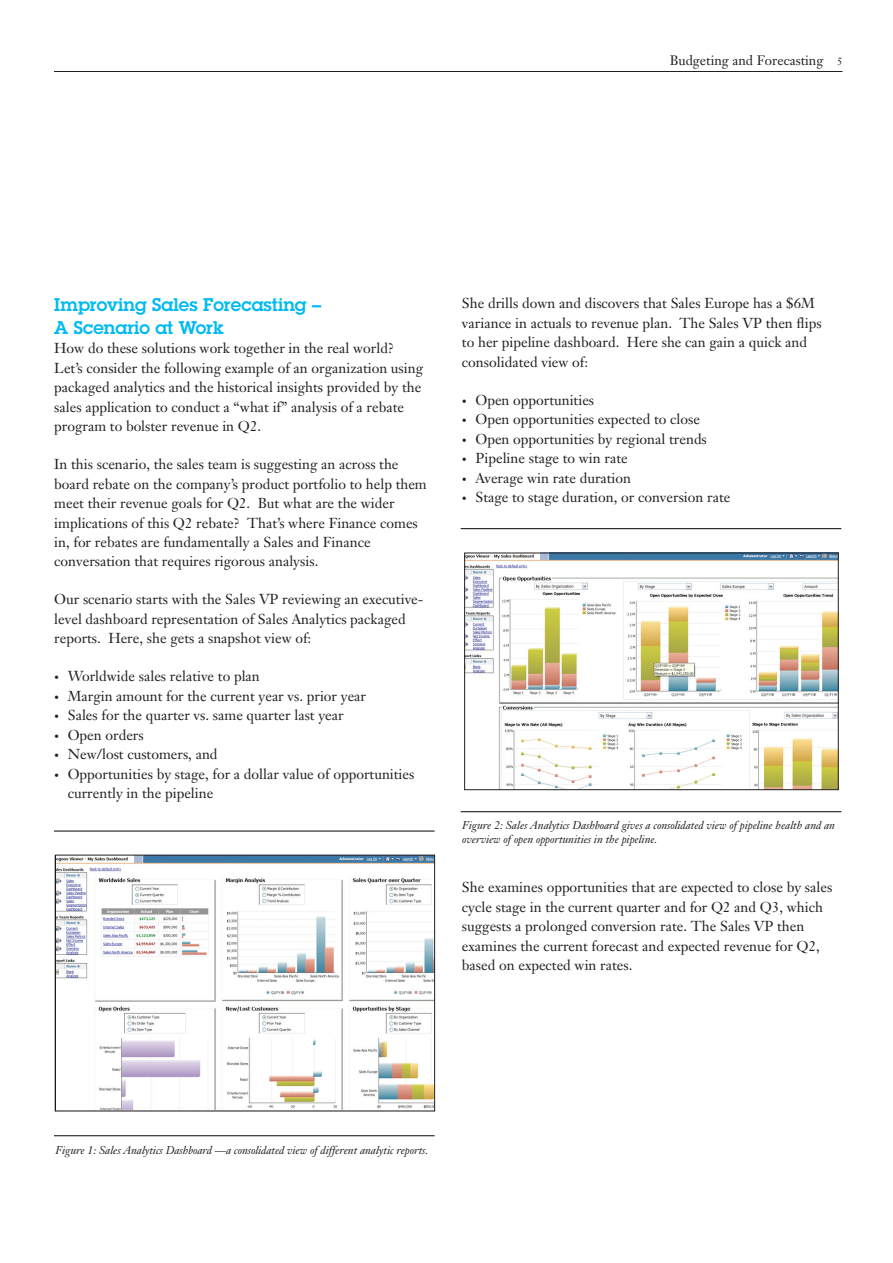
<style>
.page{position:relative;width:893px;height:1263px;background:#fff}
.page>*{position:absolute;margin:0;border:0;box-sizing:border-box;transform-origin:0 0}
.t1{font:600 18px/22.5px "Lubalin Graph";color:#00baf1}
.t2{font:14.25px/19.5px "Janson Text";color:#231f20}
.t3{font:13.5px "Janson Text";color:#231f20}
.t4{font:italic 11.25px/13.5px "Janson Text";letter-spacing:-.005em;color:#231f20}
.t5{font:10.5px "Janson Text";color:#231f20}
.s1{font-size:9.75px}
</style>
<div class="page">
<hr style="left:54px;top:71px;width:788px;height:1px;background:#231f20">
<hr style="left:54px;top:1135px;width:381px;height:1px;background:#231f20">
<hr style="left:461px;top:811px;width:380px;height:1px;background:#231f20">
<hr style="left:54px;top:830px;width:381px;height:2px;background:#231f20">
<hr style="left:461px;top:528px;width:380px;height:1px;background:#231f20">
<img style="left:57px;top:857px;width:376px;height:252px">
<div style="left:55px;top:855px;width:380px;height:256px;border:1px solid #231f20"></div>
<img style="left:466px;top:555px;width:371px;height:233px">
<div style="left:464px;top:553px;width:375px;height:237px;border:1px solid #231f20"></div>
<p class="t3" style="left:670px;top:51px;width:155px">Budgeting and Forecasting</p>
<p class="t5" style="left:837px;top:54px;width:7px">5</p>
<p class="t1" style="left:54px;top:293px;width:268px">Improving Sales Forecasting –<br>A Scenario at Work</p>
<p class="t2" style="left:54px;top:338px;width:370px">How do these solutions work together in the real world?<br>Let’s consider the following example of an organization using packaged analytics and the historical insights provided by the sales application to conduct a “what if” analysis of a rebate program to bolster revenue in Q2.</p>
<p class="t2" style="left:54px;top:454px;width:374px">In this scenario, the sales team is suggesting an across the board rebate on the company’s product portfolio to help them meet their revenue goals for Q2. But what are the wider implications of this Q2 rebate? That’s where Finance comes in, for rebates are fundamentally a Sales and Finance conversation that requires rigorous analysis.</p>
<p class="t2" style="left:54px;top:589px;width:371px">Our scenario starts with the Sales VP reviewing an executive&shy;level dashboard representation of Sales Analytics packaged reports. Here, she gets a snapshot view of:</p>
<p class="t2" style="left:54px;top:666px;width:207px"><span class="s1">•</span> Worldwide sales relative to plan</p>
<p class="t2" style="left:54px;top:686px;width:313px"><span class="s1">•</span> Margin amount for the current year vs. prior year</p>
<p class="t2" style="left:54px;top:705px;width:291px"><span class="s1">•</span> Sales for the quarter vs. same quarter last year</p>
<p class="t2" style="left:54px;top:725px;width:91px"><span class="s1">•</span> Open orders</p>
<p class="t2" style="left:54px;top:744px;width:165px"><span class="s1">•</span> New/lost customers, and</p>
<p class="t2" style="left:68px;top:764px;width:348px;text-indent:-14px"><span class="s1">•</span> Opportunities by stage, for a dollar value of opportunities currently in the pipeline</p>
<p class="t2" style="left:462px;top:293px;width:361px">She drills down and discovers that Sales Europe has a $6M variance in actuals to revenue plan. The Sales VP then flips to her pipeline dashboard. Here she can gain a quick and consolidated view of:</p>
<p class="t2" style="left:462px;top:390px;width:134px"><span class="s1">•</span> Open opportunities</p>
<p class="t2" style="left:462px;top:409px;width:240px"><span class="s1">•</span> Open opportunities expected to close</p>
<p class="t2" style="left:462px;top:429px;width:246px"><span class="s1">•</span> Open opportunities by regional trends</p>
<p class="t2" style="left:462px;top:448px;width:167px"><span class="s1">•</span> Pipeline stage to win rate</p>
<p class="t2" style="left:462px;top:468px;width:171px"><span class="s1">•</span> Average win rate duration</p>
<p class="t2" style="left:462px;top:487px;width:270px"><span class="s1">•</span> Stage to stage duration, or conversion rate</p>
<p class="t4" style="left:462px;top:819px;width:374px">Figure 2: Sales Analytics Dashboard gives a consolidated view of pipeline health and an overview of open opportunities in the pipeline.</p>
<p class="t2" style="left:462px;top:877px;width:372px">She examines opportunities that are expected to close by sales cycle stage in the current quarter and for Q2 and Q3, which suggests a prolonged conversion rate. The Sales VP then examines the current forecast and expected revenue for Q2, based on expected win rates.</p>
<p class="t4" style="left:56px;top:1143px;width:374px">Figure 1: Sales Analytics Dashboard —a consolidated view of different analytic reports.</p>
</div>
